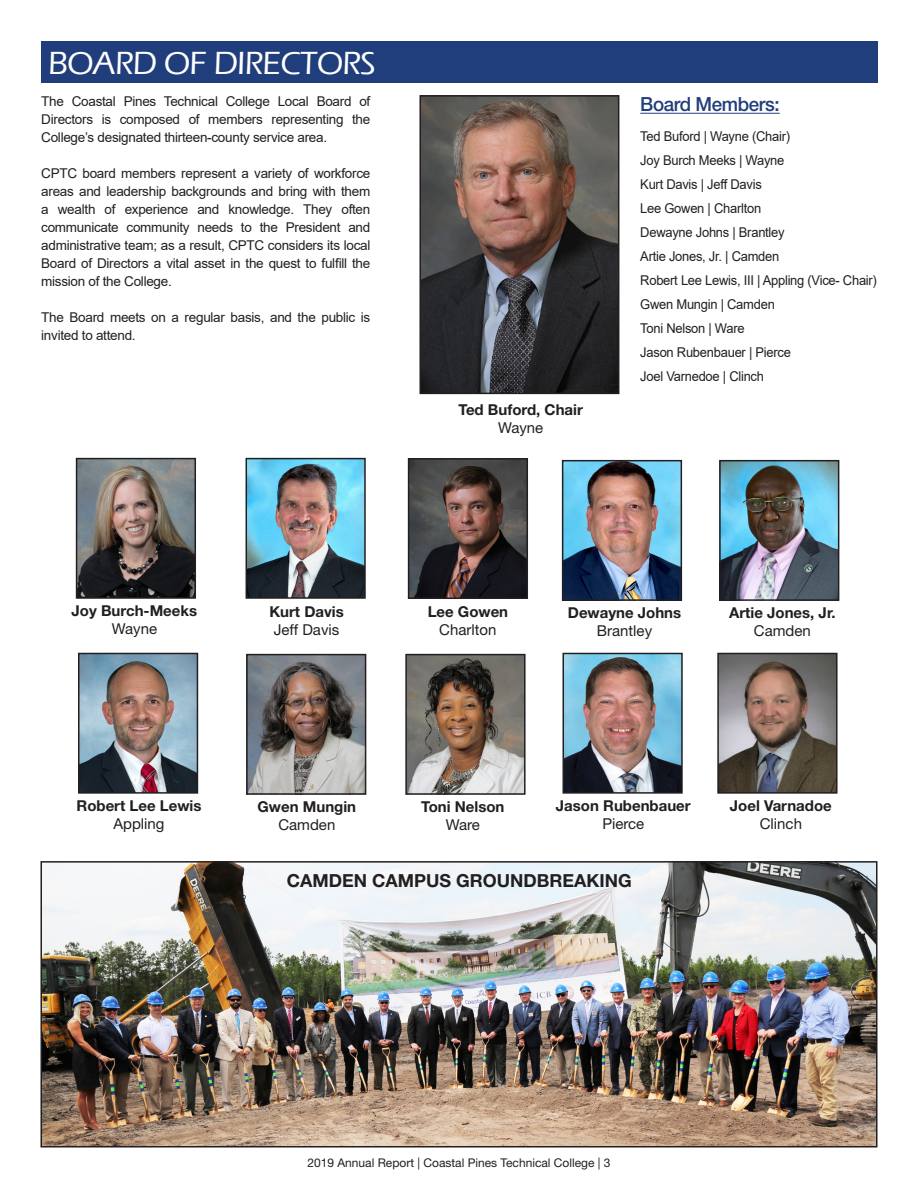
<style>
.page{position:relative;width:918px;height:1188px;background:#fff}
.page>*{position:absolute;margin:0;border:0;box-sizing:border-box;transform-origin:0 0}
.t1{font:500 33px "Eras ITC";letter-spacing:-.025em;color:#fff}
.Paragraph_Copy{font:500 19.5px "Helvetica Neue LT Std";letter-spacing:-.02em;color:#213e7c;scale:.96 1}
.t2{font:700 18px "Helvetica Neue LT Std";color:#231f20}
.Names{font:700 15px "Helvetica Neue LT Std";color:#231f20}
.Names-2{font:15px "Helvetica Neue LT Std";color:#231f20}
.Paragraph_Copy-2{font:13.5px/18px "Arial";letter-spacing:-.02em;color:#231f20;text-align:justify}
.Paragraph_Copy-3{font:13.5px "Arial";letter-spacing:-.02em;color:#231f20;scale:.96 1}
.t3{font:12px "Helvetica Neue LT Std";color:#231f20}
</style>
<div class="page">
<hr style="left:640px;top:113px;width:140px;height:1px;background:#213e7c">
<img style="left:422px;top:98px;width:194px;height:293px">
<div style="left:419px;top:95px;width:200px;height:299px;border:2px solid #231f20"></div>
<div style="left:41px;top:41px;width:837px;height:41px;background:#213e7c"></div>
<img style="left:411px;top:461px;width:114px;height:135px">
<div style="left:408px;top:458px;width:120px;height:141px;border:2px solid #231f20"></div>
<img style="left:565px;top:463px;width:114px;height:135px">
<div style="left:562px;top:460px;width:120px;height:141px;border:2px solid #231f20"></div>
<img style="left:722px;top:463px;width:114px;height:135px">
<div style="left:719px;top:460px;width:120px;height:141px;border:2px solid #231f20"></div>
<img style="left:408px;top:657px;width:115px;height:135px">
<div style="left:405px;top:654px;width:121px;height:141px;border:2px solid #231f20"></div>
<img style="left:566px;top:656px;width:114px;height:135px">
<div style="left:563px;top:653px;width:120px;height:141px;border:2px solid #231f20"></div>
<img style="left:249px;top:657px;width:114px;height:135px">
<div style="left:246px;top:654px;width:120px;height:141px;border:2px solid #231f20"></div>
<img style="left:249px;top:461px;width:114px;height:135px">
<div style="left:246px;top:458px;width:120px;height:141px;border:2px solid #231f20"></div>
<img style="left:79px;top:461px;width:114px;height:135px">
<div style="left:76px;top:458px;width:120px;height:141px;border:2px solid #231f20"></div>
<img style="left:720px;top:656px;width:115px;height:135px">
<div style="left:717px;top:653px;width:121px;height:141px;border:2px solid #231f20"></div>
<img style="left:81px;top:656px;width:114px;height:135px">
<div style="left:78px;top:653px;width:120px;height:141px;border:2px solid #231f20"></div>
<img style="left:43px;top:864px;width:832px;height:281px">
<div style="left:40px;top:861px;width:838px;height:287px;border:2px solid #231f20"></div>
<p class="t1" style="left:48px;top:44px;width:329px">BOARD OF DIRECTORS</p>
<p class="Paragraph_Copy-2" style="left:41px;top:92px;width:331px">The Coastal Pines Technical College Local Board of Directors is composed of members representing the College’s designated thirteen-county service area.</p>
<p class="Paragraph_Copy-2" style="left:41px;top:164px;width:331px">CPTC board members represent a variety of workforce areas and leadership backgrounds and bring with them a wealth of experience and knowledge. They often communicate community needs to the President and administrative team; as a result, CPTC considers its local Board of Directors a vital asset in the quest to fulfill the mission of the College.</p>
<p class="Paragraph_Copy-2" style="left:41px;top:308px;width:331px">The Board meets on a regular basis, and the public is invited to attend.</p>
<p class="Names" style="left:459px;top:400px;width:126px">Ted Buford, Chair</p>
<p class="Names-2" style="left:498px;top:419px;width:47px">Wayne</p>
<p class="Paragraph_Copy" style="left:640px;top:93px;width:147px">Board Members:</p>
<p class="Paragraph_Copy-3" style="left:640px;top:127px;width:158px">Ted Buford | Wayne (Chair)</p>
<p class="Paragraph_Copy-3" style="left:640px;top:151px;width:152px">Joy Burch Meeks | Wayne</p>
<p class="Paragraph_Copy-3" style="left:640px;top:175px;width:128px">Kurt Davis | Jeff Davis</p>
<p class="Paragraph_Copy-3" style="left:640px;top:199px;width:127px">Lee Gowen | Charlton</p>
<p class="Paragraph_Copy-3" style="left:640px;top:223px;width:152px">Dewayne Johns | Brantley</p>
<p class="Paragraph_Copy-3" style="left:640px;top:247px;width:146px">Artie Jones, Jr. | Camden</p>
<p class="Paragraph_Copy-3" style="left:640px;top:271px;width:248px">Robert Lee Lewis, III | Appling (Vice- Chair)</p>
<p class="Paragraph_Copy-3" style="left:640px;top:295px;width:142px">Gwen Mungin | Camden</p>
<p class="Paragraph_Copy-3" style="left:640px;top:319px;width:110px">Toni Nelson | Ware</p>
<p class="Paragraph_Copy-3" style="left:640px;top:343px;width:158px">Jason Rubenbauer | Pierce</p>
<p class="Paragraph_Copy-3" style="left:640px;top:367px;width:130px">Joel Varnedoe | Clinch</p>
<p class="Names" style="left:72px;top:602px;width:127px">Joy Burch-Meeks</p>
<p class="Names-2" style="left:112px;top:620px;width:47px">Wayne</p>
<p class="Names" style="left:269px;top:603px;width:76px">Kurt Davis</p>
<p class="Names-2" style="left:274px;top:621px;width:67px">Jeff Davis</p>
<p class="Names" style="left:77px;top:796px;width:126px">Robert Lee Lewis</p>
<p class="Names-2" style="left:113px;top:815px;width:53px">Appling</p>
<p class="Names" style="left:258px;top:798px;width:100px">Gwen Mungin</p>
<p class="Names-2" style="left:278px;top:816px;width:58px">Camden</p>
<p class="Names" style="left:428px;top:602px;width:82px">Lee Gowen</p>
<p class="Names-2" style="left:439px;top:621px;width:59px">Charlton</p>
<p class="Names" style="left:568px;top:604px;width:115px">Dewayne Johns</p>
<p class="Names-2" style="left:597px;top:622px;width:57px">Brantley</p>
<p class="Names" style="left:729px;top:604px;width:108px">Artie Jones, Jr.</p>
<p class="Names-2" style="left:754px;top:622px;width:58px">Camden</p>
<p class="Names" style="left:421px;top:798px;width:85px">Toni Nelson</p>
<p class="Names-2" style="left:446px;top:816px;width:36px">Ware</p>
<p class="Names" style="left:556px;top:796px;width:136px">Jason Rubenbauer</p>
<p class="Names-2" style="left:602px;top:815px;width:43px">Pierce</p>
<p class="Names" style="left:730px;top:796px;width:103px">Joel Varnadoe</p>
<p class="Names-2" style="left:760px;top:815px;width:44px">Clinch</p>
<p class="t2" style="left:287px;top:869px;width:347px">CAMDEN CAMPUS GROUNDBREAKING</p>
<p class="t3" style="left:307px;top:1155px;width:305px">2019 Annual Report | Coastal Pines Technical College | 3</p>
</div>
